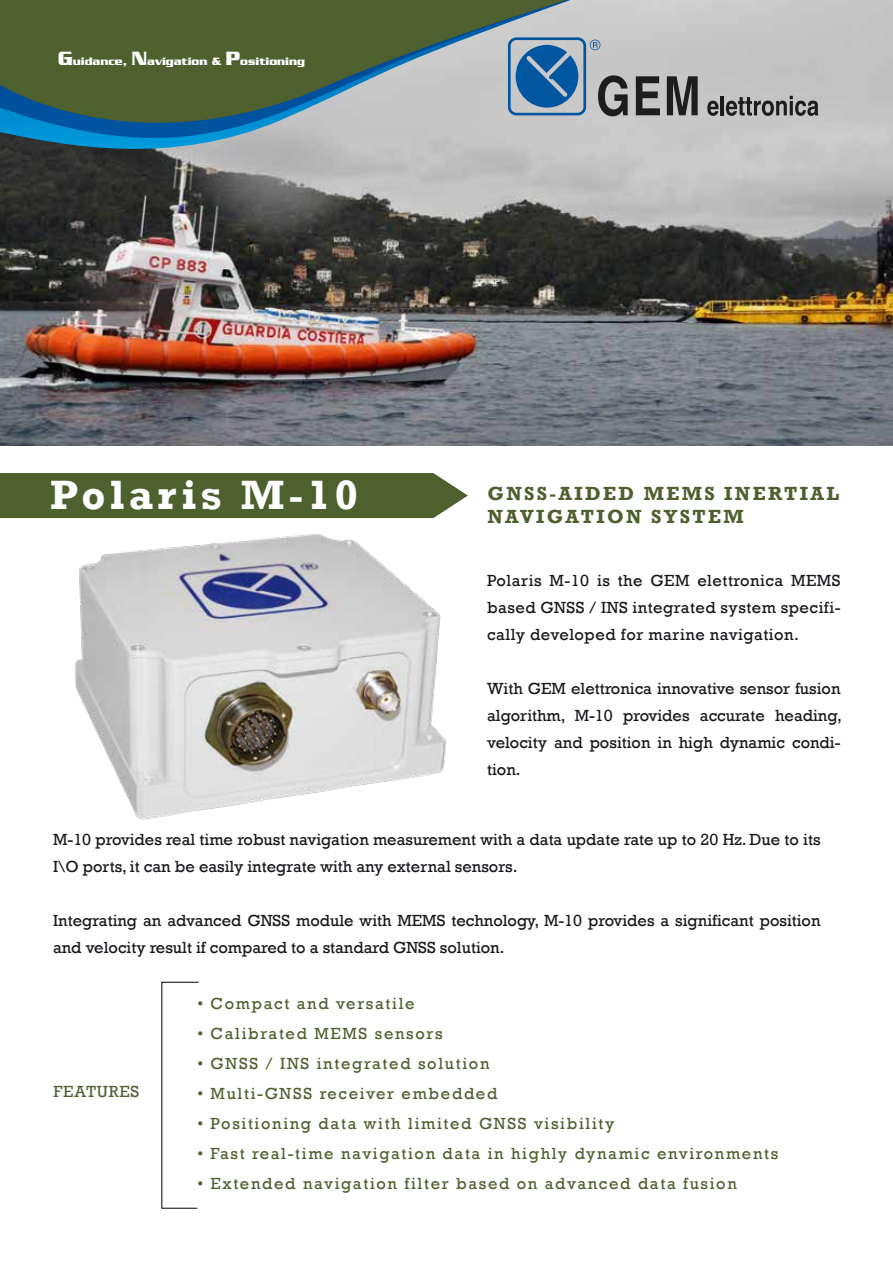
<style>
.page{position:relative;width:893px;height:1263px;background:#fff}
.page>*{position:absolute;margin:0;border:0;box-sizing:border-box;transform-origin:0 0}
.t1{font:700 42px "Rockwell";letter-spacing:.1em;color:#fff}
.t2{font:700 19.5px "Rockwell";letter-spacing:.12em;color:#4d602e}
.t3{font:16.5px/27px "Rockwell";color:#1a171c;text-align:justify}
.t4{font:16.5px "Rockwell";letter-spacing:.1em;color:#4d602e}
.t5{font:16.5px "Rockwell";letter-spacing:.05em;color:#4d602e}
.t6{font:11.55px "Babylon 5";color:#fff;scale:.96 1}
.s1{font-size:20.7px}
</style>
<div class="page">
<img style="left:0;top:0;width:893px;height:446px">
<div style="left:0;top:473px;width:468px;height:45px;background:#4d602e"></div>
<svg style="left:0;top:0;width:596px;height:171px;background:#6f8373"></svg>
<svg style="left:161px;top:982px;width:38px;height:226px"></svg>
<img style="left:75px;top:534px;width:372px;height:286px">
<div style="left:508px;top:37px;width:78px;height:78px;border:3px solid #00569f;border-radius:7px"></div>
<svg style="left:590px;top:40px;width:10px;height:10px"></svg>
<svg style="left:598px;top:75px;width:30px;height:41px"></svg>
<svg style="left:636px;top:76px;width:24px;height:39px"></svg>
<svg style="left:667px;top:76px;width:31px;height:39px"></svg>
<svg style="left:707px;top:101px;width:12px;height:15px"></svg>
<hr style="left:721px;top:96px;width:3px;height:19px;background:#1b1e1d">
<svg style="left:726px;top:96px;width:92px;height:20px;background:#7d7e7d"></svg>
<svg style="left:516px;top:45px;width:62px;height:63px;background:#3c78ab"></svg>
<p class="t6" style="left:58px;top:55px;width:259px"><span class="s1">G</span>uidance, <span class="s1">N</span>avigation &amp; <span class="s1">P</span>ositioning</p>
<h1 class="t1" style="left:50px;top:469px;width:309px">Polaris M-10</h1>
<p class="t2" style="left:488px;top:481px;width:353px">GNSS-AIDED MEMS INERTIAL</p>
<p class="t2" style="left:488px;top:505px;width:258px">NAVIGATION SYSTEM</p>
<p class="t3" style="left:487px;top:567px;width:355px">Polaris M-10 is the GEM elettronica MEMS based GNSS / INS integrated system specifi&shy;cally developed for marine navigation.</p>
<p class="t3" style="left:487px;top:675px;width:356px">With GEM elettronica innovative sensor fusion algorithm, M-10 provides accurate heading, velocity and position in high dynamic condi&shy;tion.</p>
<p class="t3" style="left:53px;top:826px;width:769px">M-10 provides real time robust navigation measurement with a data update rate up to 20 Hz. Due to its<br>I\O ports, it can be easily integrate with any external sensors.</p>
<p class="t3" style="left:53px;top:907px;width:769px">Integrating an advanced GNSS module with MEMS technology, M-10 provides a significant position and velocity result if compared to a standard GNSS solution.</p>
<p class="t5" style="left:53px;top:1082px;width:88px">FEATURES</p>
<p class="t4" style="left:197px;top:994px;width:219px">• Compact and versatile</p>
<p class="t4" style="left:197px;top:1024px;width:247px">• Calibrated MEMS sensors</p>
<p class="t4" style="left:197px;top:1054px;width:294px">• GNSS / INS integrated solution</p>
<p class="t4" style="left:197px;top:1084px;width:302px">• Multi-GNSS receiver embedded</p>
<p class="t4" style="left:197px;top:1114px;width:418px">• Positioning data with limited GNSS visibility</p>
<p class="t4" style="left:197px;top:1144px;width:582px">• Fast real-time navigation data in highly dynamic environments</p>
<p class="t4" style="left:197px;top:1174px;width:541px">• Extended navigation filter based on advanced data fusion</p>
</div>
